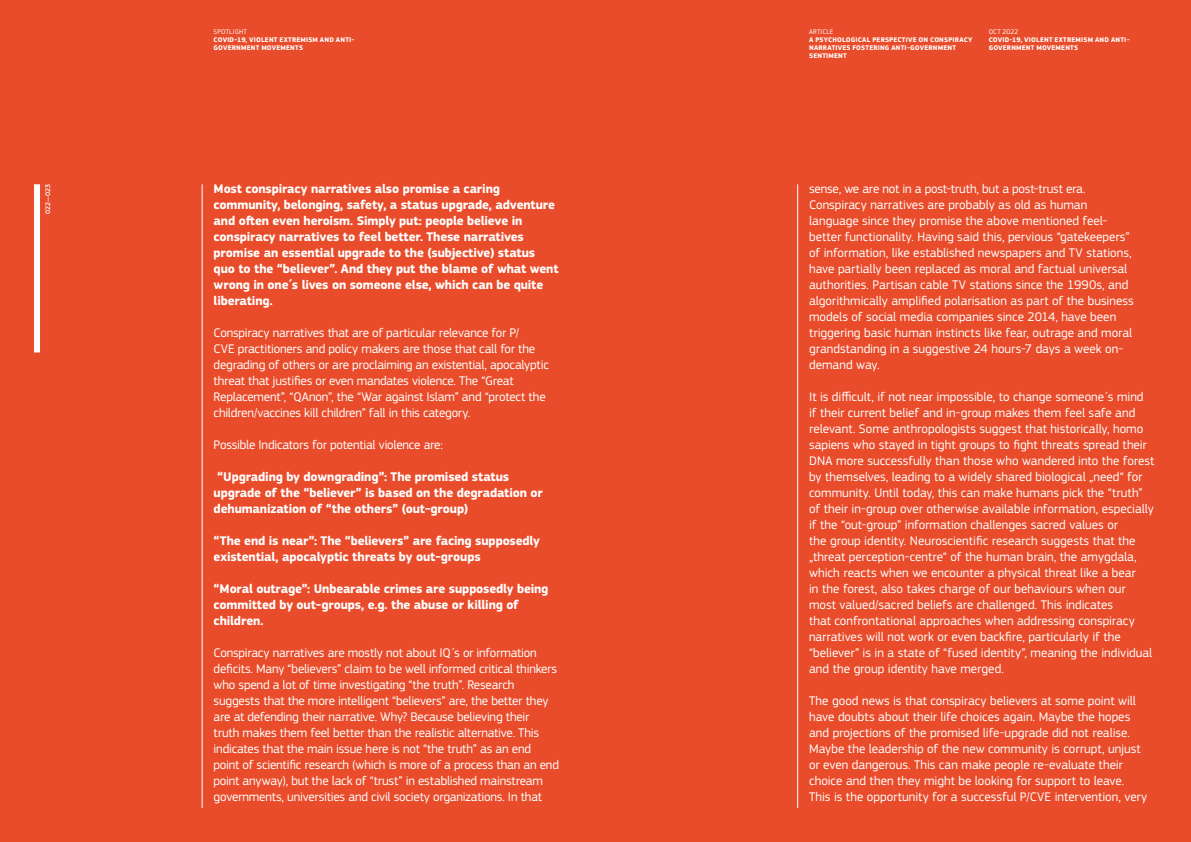
<style>
.page{position:relative;width:1191px;height:842px;background:#e94c2a}
.page>*{position:absolute;margin:0;border:0;box-sizing:border-box;transform-origin:0 0}
.t1{font:13px/16px "EC Square Sans Pro";letter-spacing:-.005em;color:#fff}
.t2{font:700 13px/16px "EC Square Sans Pro";letter-spacing:-.01em;color:#fff}
.t3{font:700 7px/8px "EC Square Sans Pro";letter-spacing:.025em;color:#fff}
.t4{font:7px "EC Square Sans Pro";letter-spacing:.025em;color:#fff}
.t5{font:500 7px "EC Square Sans Pro";letter-spacing:-.005em;color:#fff}
</style>
<div class="page">
<div style="left:34px;top:184px;width:6px;height:168px;background:#fff"></div>
<hr style="left:797px;top:184px;width:1px;height:624px;background:#fff">
<hr style="left:202px;top:184px;width:1px;height:624px;background:#fff">
<p class="t4" style="left:214px;top:27px;width:35px">SPOTLIGHT</p>
<p class="t3" style="left:214px;top:36px;width:142px">COVID-19, VIOLENT EXTREMISM AND ANTI-<br>GOVERNMENT MOVEMENTS</p>
<p class="t5" style="left:44px;top:214px;width:31px;rotate:-90deg">022—023</p>
<p class="t2" style="left:214px;top:181px;width:346px">Most conspiracy narratives also promise a caring community, belonging, safety, a status upgrade, adventure and often even heroism. Simply put: people believe in conspiracy narratives to feel better. These narratives promise an essential upgrade to the (subjective) status quo to the “believer”. And they put the blame of what went wrong in one´s lives on someone else, which can be quite liberating.</p>
<p class="t1" style="left:214px;top:325px;width:337px">Conspiracy narratives that are of particular relevance for P/<br>CVE practitioners and policy makers are those that call for the degrading of others or are proclaiming an existential, apocalyptic threat that justifies or even mandates violence. The “Great Replacement”, “QAnon”, the “War against Islam” and “protect the children/vaccines kill children” fall in this category.</p>
<p class="t1" style="left:214px;top:437px;width:231px">Possible Indicators for potential violence are:</p>
<p class="t2" style="left:214px;top:469px;width:331px">“Upgrading by downgrading”: The promised status upgrade of the “believer” is based on the degradation or dehumanization of “the others” (out-group)</p>
<p class="t2" style="left:214px;top:533px;width:328px">“The end is near”: The “believers” are facing supposedly existential, apocalyptic threats by out-groups</p>
<p class="t2" style="left:214px;top:581px;width:336px">“Moral outrage”: Unbearable crimes are supposedly being committed by out-groups, e.g. the abuse or killing of children.</p>
<p class="t1" style="left:214px;top:645px;width:347px">Conspiracy narratives are mostly not about IQ´s or information deficits. Many “believers” claim to be well informed critical thinkers who spend a lot of time investigating “the truth”. Research suggests that the more intelligent “believers” are, the better they are at defending their narrative. Why? Because believing their<br>truth makes them feel better than the realistic alternative. This indicates that the main issue here is not “the truth” as an end point of scientific research (which is more of a process than an end point anyway), but the lack of “trust” in established mainstream governments, universities and civil society organizations. In that</p>
<p class="t4" style="left:809px;top:27px;width:26px">ARTICLE</p>
<p class="t3" style="left:809px;top:36px;width:165px">A PSYCHOLOGICAL PERSPECTIVE ON CONSPIRACY<br>NARRATIVES FOSTERING ANTI-GOVERNMENT<br>SENTIMENT</p>
<p class="t4" style="left:988px;top:27px;width:31px">OCT 2022</p>
<p class="t3" style="left:988px;top:36px;width:142px">COVID-19, VIOLENT EXTREMISM AND ANTI-<br>GOVERNMENT MOVEMENTS</p>
<p class="t1" style="left:809px;top:181px;width:326px">sense, we are not in a post-truth, but a post-trust era.<br>Conspiracy narratives are probably as old as human language since they promise the above mentioned feel&shy;better functionality. Having said this, pervious “gatekeepers” of information, like established newspapers and TV stations, have partially been replaced as moral and factual universal authorities. Partisan cable TV stations since the 1990s, and algorithmically amplified polarisation as part of the business models of social media companies since 2014, have been triggering basic human instincts like fear, outrage and moral grandstanding in a suggestive 24 hours-7 days a week on&shy;demand way.</p>
<p class="t1" style="left:809px;top:389px;width:347px">It is difficult, if not near impossible, to change someone´s mind<br>if their current belief and in-group makes them feel safe and relevant. Some anthropologists suggest that historically, homo sapiens who stayed in tight groups to fight threats spread their DNA more successfully than those who wandered into the forest by themselves, leading to a widely shared biological „need“ for community. Until today, this can make humans pick the “truth” of their in-group over otherwise available information, especially if the “out-group” information challenges sacred values or<br>the group identity. Neuroscientific research suggests that the „threat perception-centre“ of the human brain, the amygdala, which reacts when we encounter a physical threat like a bear<br>in the forest, also takes charge of our behaviours when our most valued/sacred beliefs are challenged. This indicates<br>that confrontational approaches when addressing conspiracy narratives will not work or even backfire, particularly if the “believer” is in a state of “fused identity”, meaning the individual and the group identity have merged.</p>
<p class="t1" style="left:809px;top:693px;width:340px">The good news is that conspiracy believers at some point will have doubts about their life choices again. Maybe the hopes and projections of the promised life-upgrade did not realise.<br>Maybe the leadership of the new community is corrupt, unjust or even dangerous. This can make people re-evaluate their choice and then they might be looking for support to leave.<br>This is the opportunity for a successful P/CVE intervention, very</p>
</div>
